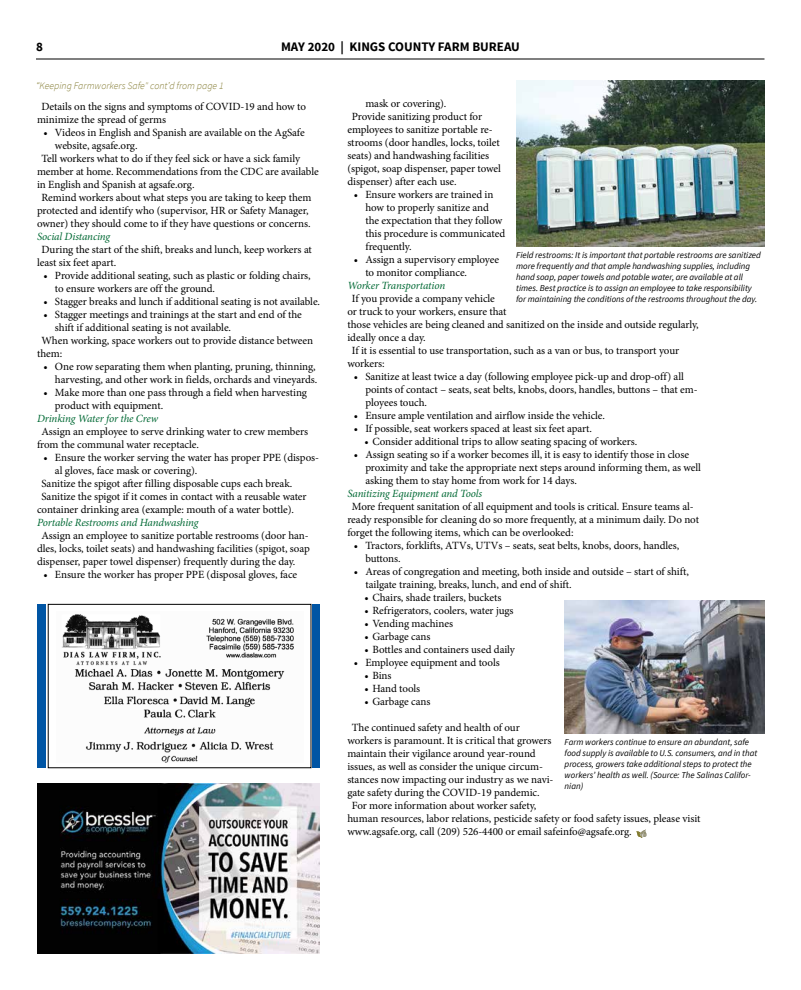
<style>
.page{position:relative;width:801px;height:990px;background:#fff}
.page>*{position:absolute;margin:0;border:0;box-sizing:border-box;transform-origin:0 0}
.t1{font:700 13px "Source Sans Pro";color:#000}
.t2{font:11px/13px "Minion Pro";letter-spacing:-.01em;color:#000}
.t3{font:italic 11px "Minion Pro";letter-spacing:-.015em;color:#006934}
.t4{font:italic 300 10px "Source Sans Pro";color:#827a30}
.t5{font:italic 9px/11px "Source Sans Pro";color:#000}
</style>
<div class="page">
<hr style="left:36px;top:59px;width:728px;height:1px;background:#000">
<img style="left:37px;top:784px;width:282px;height:169px">
<img style="left:62px;top:614px;width:232px;height:149px">
<div style="left:48px;top:604px;width:263px;height:164px;border:1px solid #000"></div>
<div style="left:313px;top:604px;width:7px;height:164px;background:#0055a4"></div>
<div style="left:38px;top:604px;width:8px;height:164px;background:#0055a4"></div>
<img style="left:565px;top:601px;width:199px;height:133px">
<img style="left:516px;top:81px;width:249px;height:166px">
<svg style="left:636px;top:829px;width:11px;height:9px"></svg>
<p class="t1" style="left:36px;top:38px;width:8px">8</p>
<p class="t1" style="left:281px;top:38px;width:240px">MAY 2020 | KINGS COUNTY FARM BUREAU</p>
<p class="t4" style="left:36px;top:79px;width:189px">“Keeping Farmworkers Safe" cont’d from page 1</p>
<p class="t2" style="left:37px;top:100px;width:270px;text-indent:4px">Details on the signs and symptoms of COVID-19 and how to minimize the spread of germs</p>
<p class="t2" style="left:44px;top:126px;width:263px">• Videos in English and Spanish are available on the AgSafe</p>
<p class="t2" style="left:55px;top:139px;width:84px">website, agsafe.org.</p>
<p class="t2" style="left:42px;top:152px;width:260px">Tell workers what to do if they feel sick or have a sick family</p>
<p class="t2" style="left:37px;top:165px;width:283px">member at home. Recommendations from the CDC are available</p>
<p class="t2" style="left:37px;top:178px;width:159px">in English and Spanish at agsafe.org.</p>
<p class="t2" style="left:42px;top:191px;width:272px">Remind workers about what steps you are taking to keep them</p>
<p class="t2" style="left:37px;top:204px;width:273px">protected and identify who (supervisor, HR or Safety Manager,</p>
<p class="t2" style="left:37px;top:217px;width:275px">owner) they should come to if they have questions or concerns.</p>
<p class="t3" style="left:37px;top:229px;width:75px">Social Distancing</p>
<p class="t2" style="left:37px;top:243px;width:276px;text-indent:4px">During the start of the shift, breaks and lunch, keep workers at least six feet apart.</p>
<p class="t2" style="left:55px;top:269px;width:257px;text-indent:-11px">• Provide additional seating, such as plastic or folding chairs, to ensure workers are off the ground.</p>
<p class="t2" style="left:44px;top:295px;width:278px">• Stagger breaks and lunch if additional seating is not available.</p>
<p class="t2" style="left:44px;top:308px;width:260px">• Stagger meetings and trainings at the start and end of the</p>
<p class="t2" style="left:55px;top:321px;width:178px">shift if additional seating is not available.</p>
<p class="t2" style="left:42px;top:334px;width:273px">When working, space workers out to provide distance between</p>
<p class="t2" style="left:37px;top:347px;width:27px">them:</p>
<p class="t2" style="left:44px;top:360px;width:275px;text-align:right">• One row separating them when planting, pruning, thinning, harvesting, and other work in fields, orchards and vineyards.</p>
<p class="t2" style="left:55px;top:386px;width:254px;text-indent:-11px">• Make more than one pass through a field when harvesting product with equipment.</p>
<p class="t3" style="left:37px;top:411px;width:123px">Drinking Water for the Crew</p>
<p class="t2" style="left:37px;top:425px;width:273px;text-indent:4px">Assign an employee to serve drinking water to crew members from the communal water receptacle.</p>
<p class="t2" style="left:44px;top:451px;width:277px">• Ensure the worker serving the water has proper PPE (dispos-</p>
<p class="t2" style="left:55px;top:464px;width:144px">al gloves, face mask or covering).</p>
<p class="t2" style="left:42px;top:477px;width:252px">Sanitize the spigot after filling disposable cups each break.</p>
<p class="t2" style="left:42px;top:490px;width:267px">Sanitize the spigot if it comes in contact with a reusable water</p>
<p class="t2" style="left:37px;top:503px;width:258px">container drinking area (example: mouth of a water bottle).</p>
<p class="t3" style="left:37px;top:515px;width:163px">Portable Restrooms and Handwashing</p>
<p class="t2" style="left:37px;top:529px;width:274px;text-align:justify;text-indent:4px">Assign an employee to sanitize portable restrooms (door han&shy;dles, locks, toilet seats) and handwashing facilities (spigot, soap dispenser, paper towel dispenser) frequently during the day.</p>
<p class="t2" style="left:44px;top:568px;width:255px">• Ensure the worker has proper PPE (disposal gloves, face</p>
<p class="t2" style="left:365px;top:97px;width:83px">mask or covering).</p>
<p class="t2" style="left:352px;top:110px;width:132px">Provide sanitizing product for</p>
<p class="t2" style="left:347px;top:123px;width:147px">employees to sanitize portable re-</p>
<p class="t2" style="left:347px;top:136px;width:154px">strooms (door handles, locks, toilet</p>
<p class="t2" style="left:347px;top:149px;width:143px">seats) and handwashing facilities</p>
<p class="t2" style="left:347px;top:162px;width:155px">(spigot, soap dispenser, paper towel</p>
<p class="t2" style="left:347px;top:175px;width:111px">dispenser) after each use.</p>
<p class="t2" style="left:365px;top:188px;width:141px;text-indent:-11px">• Ensure workers are trained in how to properly sanitize and the expectation that they follow this procedure is communicated frequently.</p>
<p class="t2" style="left:365px;top:253px;width:135px;text-indent:-11px">• Assign a supervisory employee to monitor compliance.</p>
<p class="t3" style="left:347px;top:278px;width:99px">Worker Transportation</p>
<p class="t2" style="left:352px;top:292px;width:145px">If you provide a company vehicle</p>
<p class="t2" style="left:347px;top:305px;width:161px">or truck to your workers, ensure that</p>
<p class="t2" style="left:347px;top:318px;width:353px">those vehicles are being cleaned and sanitized on the inside and outside regularly,</p>
<p class="t2" style="left:347px;top:331px;width:80px">ideally once a day.</p>
<p class="t2" style="left:352px;top:344px;width:329px">If it is essential to use transportation, such as a van or bus, to transport your</p>
<p class="t2" style="left:347px;top:357px;width:39px">workers:</p>
<p class="t2" style="left:365px;top:370px;width:334px;text-indent:-11px">• Sanitize at least twice a day (following employee pick-up and drop-off) all points of contact – seats, seat belts, knobs, doors, handles, buttons – that em&shy;ployees touch.</p>
<p class="t2" style="left:354px;top:409px;width:253px">• Ensure ample ventilation and airflow inside the vehicle.</p>
<p class="t2" style="left:354px;top:422px;width:240px">• If possible, seat workers spaced at least six feet apart.</p>
<p class="t2" style="left:364px;top:435px;width:274px">• Consider additional trips to allow seating spacing of workers.</p>
<p class="t2" style="left:365px;top:448px;width:337px;text-indent:-11px">• Assign seating so if a worker becomes ill, it is easy to identify those in close proximity and take the appropriate next steps around informing them, as well asking them to stay home from work for 14 days.</p>
<p class="t3" style="left:347px;top:486px;width:136px">Sanitizing Equipment and Tools</p>
<p class="t2" style="left:347px;top:500px;width:353px;text-indent:4px">More frequent sanitation of all equipment and tools is critical. Ensure teams al&shy;ready responsible for cleaning do so more frequently, at a minimum daily. Do not forget the following items, which can be overlooked:</p>
<p class="t2" style="left:365px;top:539px;width:316px;text-indent:-11px">• Tractors, forklifts, ATVs, UTVs – seats, seat belts, knobs, doors, handles, buttons.</p>
<p class="t2" style="left:365px;top:565px;width:325px;text-indent:-11px">• Areas of congregation and meeting, both inside and outside – start of shift, tailgate training, breaks, lunch, and end of shift.</p>
<p class="t2" style="left:364px;top:591px;width:138px">• Chairs, shade trailers, buckets</p>
<p class="t2" style="left:364px;top:604px;width:151px">• Refrigerators, coolers, water jugs</p>
<p class="t2" style="left:364px;top:617px;width:90px">• Vending machines</p>
<p class="t2" style="left:364px;top:630px;width:68px">• Garbage cans</p>
<p class="t2" style="left:364px;top:643px;width:152px">• Bottles and containers used daily</p>
<p class="t2" style="left:354px;top:656px;width:147px">• Employee equipment and tools</p>
<p class="t2" style="left:364px;top:669px;width:29px">• Bins</p>
<p class="t2" style="left:364px;top:682px;width:57px">• Hand tools</p>
<p class="t2" style="left:364px;top:695px;width:68px">• Garbage cans</p>
<p class="t2" style="left:352px;top:721px;width:169px">The continued safety and health of our</p>
<p class="t2" style="left:347px;top:734px;width:206px">workers is paramount. It is critical that growers</p>
<p class="t2" style="left:347px;top:747px;width:190px">maintain their vigilance around year-round</p>
<p class="t2" style="left:347px;top:760px;width:197px">issues, as well as consider the unique circum-</p>
<p class="t2" style="left:347px;top:773px;width:208px">stances now impacting our industry as we navi-</p>
<p class="t2" style="left:347px;top:786px;width:194px">gate safety during the COVID-19 pandemic.</p>
<p class="t2" style="left:352px;top:799px;width:186px">For more information about worker safety,</p>
<p class="t2" style="left:347px;top:812px;width:355px">human resources, labor relations, pesticide safety or food safety issues, please visit</p>
<p class="t2" style="left:347px;top:825px;width:286px">www.agsafe.org, call (209) 526-4400 or email safeinfo@agsafe.org.</p>
<p class="t5" style="left:516px;top:250px;width:246px">Field restrooms: It is important that portable restrooms are sanitized more frequently and that ample handwashing supplies, including hand soap, paper towels and potable water, are available at all times. Best practice is to assign an employee to take responsibility for maintaining the conditions of the restrooms throughout the day.</p>
<p class="t5" style="left:565px;top:737px;width:194px">Farm workers continue to ensure an abundant, safe food supply is available to U.S. consumers, and in that process, growers take additional steps to protect the workers’ health as well. (Source: The Salinas Califor&shy;nian)</p>
</div>
